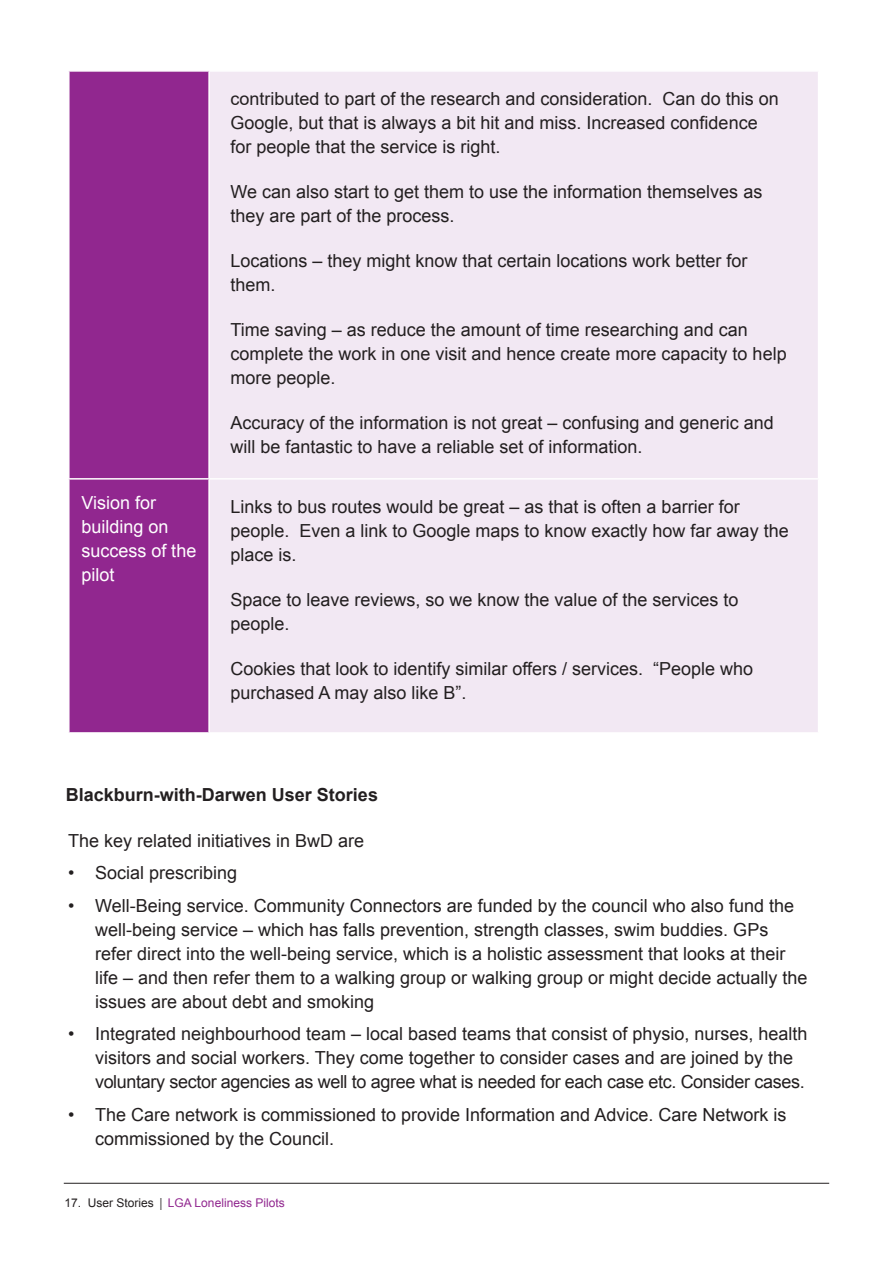
<style>
.page{position:relative;width:893px;height:1263px;background:#fff}
.page>*{position:absolute;margin:0;border:0;box-sizing:border-box;transform-origin:0 0}
.t1{font:18px/24px "Arial";color:#231f20}
.t2{font:18px/24px "Arial";color:#fff}
.t3{font:700 18px "Arial";color:#231f20}
.t4{font:12px "Arial";color:#91278f}
.s1{color:#231f20}
.s2{font-family:"Minion Pro";color:#231f20}
</style>
<div class="page">
<hr style="left:64px;top:1183px;width:765px;height:1px;background:#231f20">
<div style="left:70px;top:72px;width:138px;height:660px;background:#91278f"></div>
<div style="left:210px;top:72px;width:608px;height:660px;background:#f2e8f3"></div>
<hr style="left:68px;top:478px;width:141px;height:2px;background:#fff">
<hr style="left:209px;top:478px;width:610px;height:2px;background:#fff">
<p class="t1" style="left:230px;top:87px;width:550px">contributed to part of the research and consideration. Can do this on<br>Google, but that is always a bit hit and miss. Increased confidence for people that the service is right.</p>
<p class="t1" style="left:230px;top:180px;width:533px">We can also start to get them to use the information themselves as they are part of the process.</p>
<p class="t1" style="left:230px;top:249px;width:519px">Locations – they might know that certain locations work better for them.</p>
<p class="t1" style="left:230px;top:318px;width:558px">Time saving – as reduce the amount of time researching and can complete the work in one visit and hence create more capacity to help more people.</p>
<p class="t1" style="left:230px;top:411px;width:545px">Accuracy of the information is not great – confusing and generic and will be fantastic to have a reliable set of information.</p>
<p class="t2" style="left:82px;top:491px;width:116px">Vision for building on success of the pilot</p>
<p class="t1" style="left:230px;top:495px;width:560px">Links to bus routes would be great – as that is often a barrier for people. Even a link to Google maps to know exactly how far away the place is.</p>
<p class="t1" style="left:230px;top:588px;width:510px">Space to leave reviews, so we know the value of the services to people.</p>
<p class="t1" style="left:230px;top:657px;width:524px">Cookies that look to identify similar offers / services. “People who purchased A may also like B”.</p>
<p class="t3" style="left:66px;top:783px;width:314px">Blackburn-with-Darwen User Stories</p>
<p class="t1" style="left:68px;top:829px;width:298px">The key related initiatives in BwD are</p>
<p class="t1" style="left:68px;top:861px;width:171px">• Social prescribing</p>
<p class="t1" style="left:95px;top:894px;width:714px;text-indent:-27px">• Well-Being service. Community Connectors are funded by the council who also fund the well-being service – which has falls prevention, strength classes, swim buddies. GPs refer direct into the well-being service, which is a holistic assessment that looks at their life – and then refer them to a walking group or walking group or might decide actually the issues are about debt and smoking</p>
<p class="t1" style="left:95px;top:1022px;width:714px;text-indent:-27px">• Integrated neighbourhood team – local based teams that consist of physio, nurses, health visitors and social workers. They come together to consider cases and are joined by the voluntary sector agencies as well to agree what is needed for each case etc. Consider cases.</p>
<p class="t1" style="left:95px;top:1103px;width:693px;text-indent:-27px">• The Care network is commissioned to provide Information and Advice. Care Network is commissioned by the Council.</p>
<p class="t4" style="left:65px;top:1195px;width:222px"><span class="s1">17. User Stories</span> <span class="s2">|</span> LGA Loneliness Pilots</p>
</div>
